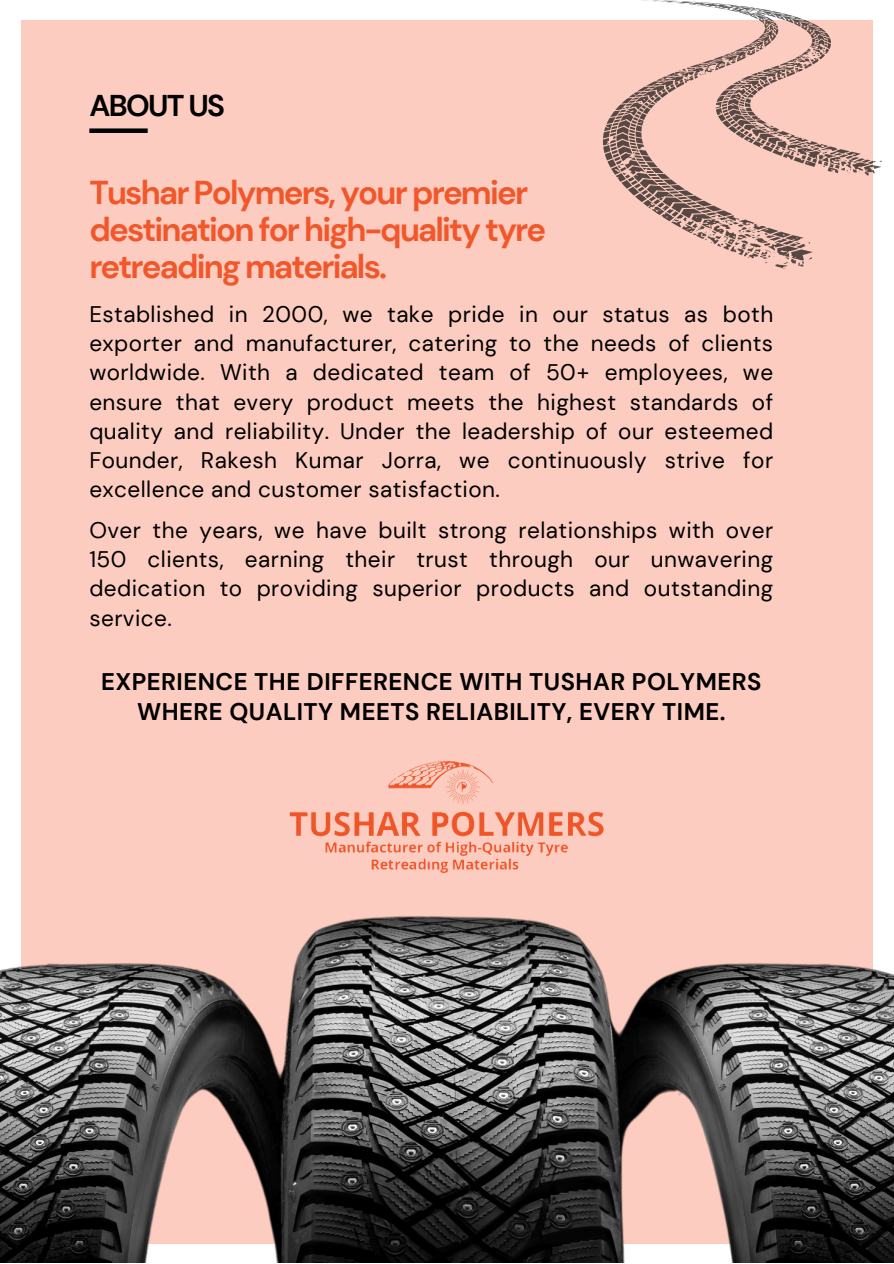
<style>
.page{position:relative;width:894px;height:1264px;background:#fff}
.page>*{position:absolute;margin:0;border:0;box-sizing:border-box;transform-origin:0 0}
.t1{font:700 33px/37.2px "DM Sans";letter-spacing:-.055em;color:#f2572b}
.t2{font:700 30px "DM Sans";letter-spacing:-.055em;color:#000}
.t3{font:700 24px/30.3px "DM Sans";letter-spacing:.02em;color:#000;text-align:center}
.t4{font:22.5px/29.2px "DM Sans";letter-spacing:.02em;color:#000;text-align:justify}
</style>
<div class="page">
<div style="left:21px;top:20px;width:851px;height:1223px;background:#fbccbf"></div>
<img style="left:0;top:849px;width:893px;height:413px">
<svg style="left:602px;top:0;width:279px;height:270px"></svg>
<div style="left:89px;top:128px;width:59px;height:5px;background:#000"></div>
<img style="left:286px;top:760px;width:321px;height:114px">
<h3 class="t2" style="left:89px;top:86px;width:137px">ABOUT US</h3>
<p class="t1" style="left:89px;top:174px;width:458px">Tushar Polymers, your premier destination for high-quality tyre retreading materials.</p>
<h1 class="t4" style="left:89px;top:299px;width:685px">Established in 2000, we take pride in our status as both exporter and manufacturer, catering to the needs of clients worldwide. With a dedicated team of 50+ employees, we ensure that every product meets the highest standards of quality and reliability. Under the leadership of our esteemed Founder, Rakesh Kumar Jorra, we continuously strive for excellence and customer satisfaction.</h1>
<h2 class="t4" style="left:89px;top:515px;width:685px">Over the years, we have built strong relationships with over 150 clients, earning their trust through our unwavering dedication to providing superior products and outstanding service.</h2>
<p class="t3" style="left:101px;top:666px;width:661px">EXPERIENCE THE DIFFERENCE WITH TUSHAR POLYMERS<br>WHERE QUALITY MEETS RELIABILITY, EVERY TIME.</p>
</div>
